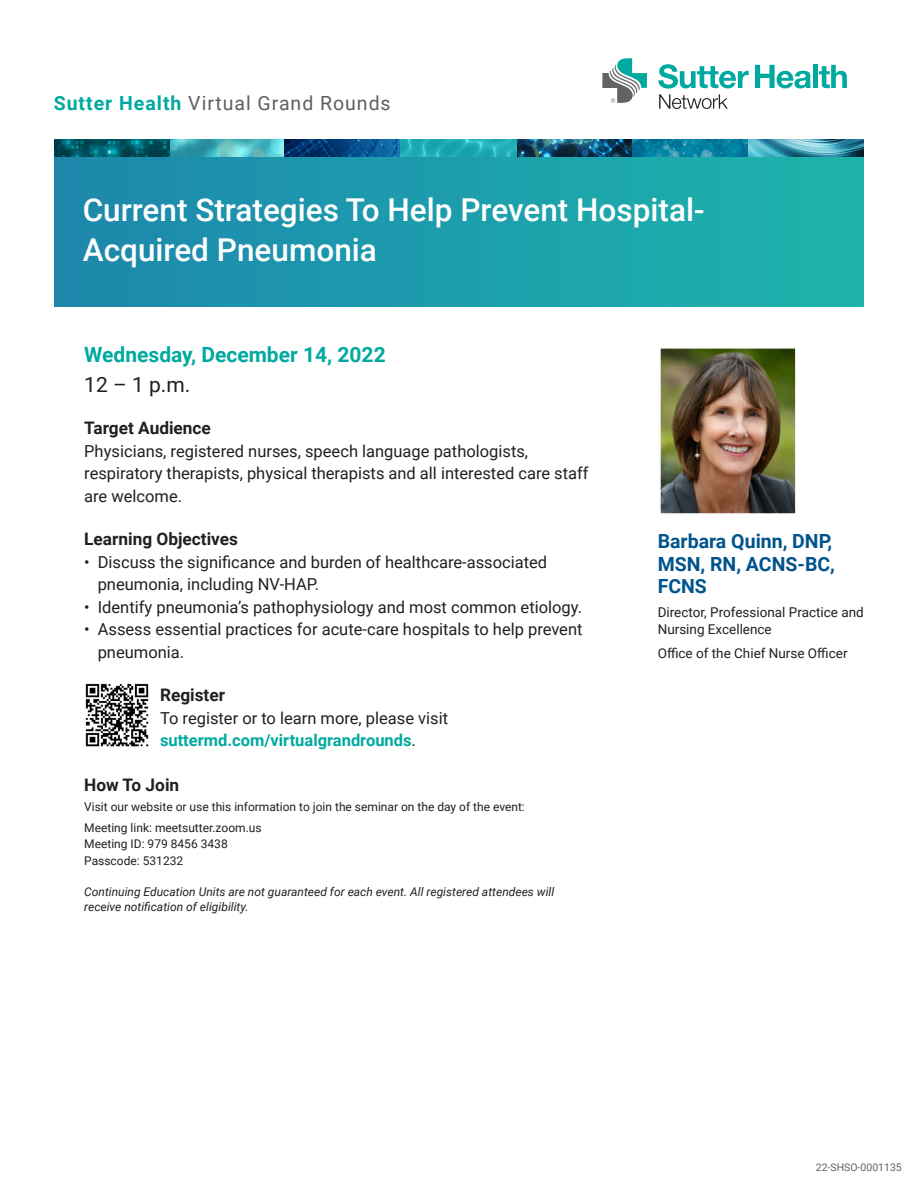
<style>
.page{position:relative;width:918px;height:1188px;background:#fff}
.page>*{position:absolute;margin:0;border:0;box-sizing:border-box;transform-origin:0 0}
.t1{font:500 31.5px/39.8px "Roboto";color:#fff}
.t2{font:700 21px "Roboto";color:#00a9a0}
.t3{font:21px "Roboto";color:#231f20}
.t4{font:700 19.5px/22.5px "Roboto";color:#00548b}
.t5{font:19.5px "Roboto";letter-spacing:.05em;color:#5f5f62}
.t6{font:700 17.25px "Roboto";color:#231f20}
.t7{font:16.5px/22.5px "Roboto";color:#231f20}
.t8{font:13.5px/16.5px "Roboto";color:#231f20}
.t9{font:12px "Roboto";color:#231f20}
.t10{font:italic 12px/15px "Roboto";color:#231f20}
.t11{font:10.5px "Roboto";color:#636366}
.s1{font-weight:700;color:#00a9a0}
</style>
<div class="page">
<svg style="left:603px;top:58px;width:44px;height:45px"></svg>
<svg style="left:755px;top:65px;width:56px;height:23px"></svg>
<div style="left:813px;top:65px;width:5px;height:23px;background:#00a9a0"></div>
<svg style="left:819px;top:65px;width:28px;height:23px"></svg>
<svg style="left:658px;top:64px;width:91px;height:45px"></svg>
<div style="left:54px;top:153px;width:810px;height:154px;background:linear-gradient(to right,#1d87ad,#1db4ab)"></div>
<img style="left:170px;top:140px;width:694px;height:17px">
<svg style="left:54px;top:140px;width:116px;height:17px;background:#005a65"></svg>
<img style="left:662px;top:350px;width:132px;height:162px">
<div style="left:660px;top:348px;width:136px;height:166px;border:1px solid #f5f5f6"></div>
<img style="left:85px;top:683px;width:64px;height:64px">
<p class="t5" style="left:54px;top:89px;width:338px"><span class="s1">Sutter Health</span> Virtual Grand Rounds</p>
<h1 class="t1" style="left:83px;top:189px;width:623px">Current Strategies To Help Prevent Hospital-<br>Acquired Pneumonia</h1>
<p class="t2" style="left:84px;top:340px;width:303px">Wednesday, December 14, 2022</p>
<p class="t3" style="left:84px;top:370px;width:108px">12 – 1 p.m.</p>
<h2 class="t6" style="left:84px;top:416px;width:128px">Target Audience</h2>
<p class="t7" style="left:84px;top:439px;width:506px">Physicians, registered nurses, speech language pathologists, respiratory therapists, physical therapists and all interested care staff are welcome.</p>
<h2 class="t6" style="left:84px;top:527px;width:155px">Learning Objectives</h2>
<p class="t7" style="left:98px;top:550px;width:451px;text-indent:-13px">• Discuss the significance and burden of healthcare-associated pneumonia, including NV-HAP.</p>
<p class="t7" style="left:84px;top:595px;width:499px">• Identify pneumonia’s pathophysiology and most common etiology.</p>
<p class="t7" style="left:98px;top:618px;width:486px;text-indent:-13px">• Assess essential practices for acute-care hospitals to help prevent pneumonia.</p>
<h2 class="t6" style="left:160px;top:683px;width:67px">Register</h2>
<p class="t7" style="left:160px;top:706px;width:290px">To register or to learn more, please visit <span class="s1">suttermd.com/virtualgrandrounds</span>.</p>
<h2 class="t6" style="left:84px;top:773px;width:97px">How To Join</h2>
<p class="t9" style="left:84px;top:798px;width:442px">Visit our website or use this information to join the seminar on the day of the event:</p>
<p class="t9" style="left:84px;top:819px;width:179px">Meeting link: meetsutter.zoom.us</p>
<p class="t9" style="left:84px;top:836px;width:145px">Meeting ID: 979 8456 3438</p>
<p class="t9" style="left:84px;top:852px;width:101px">Passcode: 531232</p>
<p class="t10" style="left:84px;top:884px;width:472px">Continuing Education Units are not guaranteed for each event. All registered attendees will receive notification of eligibility.</p>
<p class="t4" style="left:658px;top:529px;width:179px">Barbara Quinn, DNP,<br>MSN, RN, ACNS-BC,<br>FCNS</p>
<p class="t8" style="left:658px;top:604px;width:208px">Director, Professional Practice and<br>Nursing Excellence</p>
<p class="t8" style="left:658px;top:644px;width:191px">Office of the Chief Nurse Officer</p>
<p class="t11" style="left:816px;top:1160px;width:88px">22-SHSO-0001135</p>
</div>
